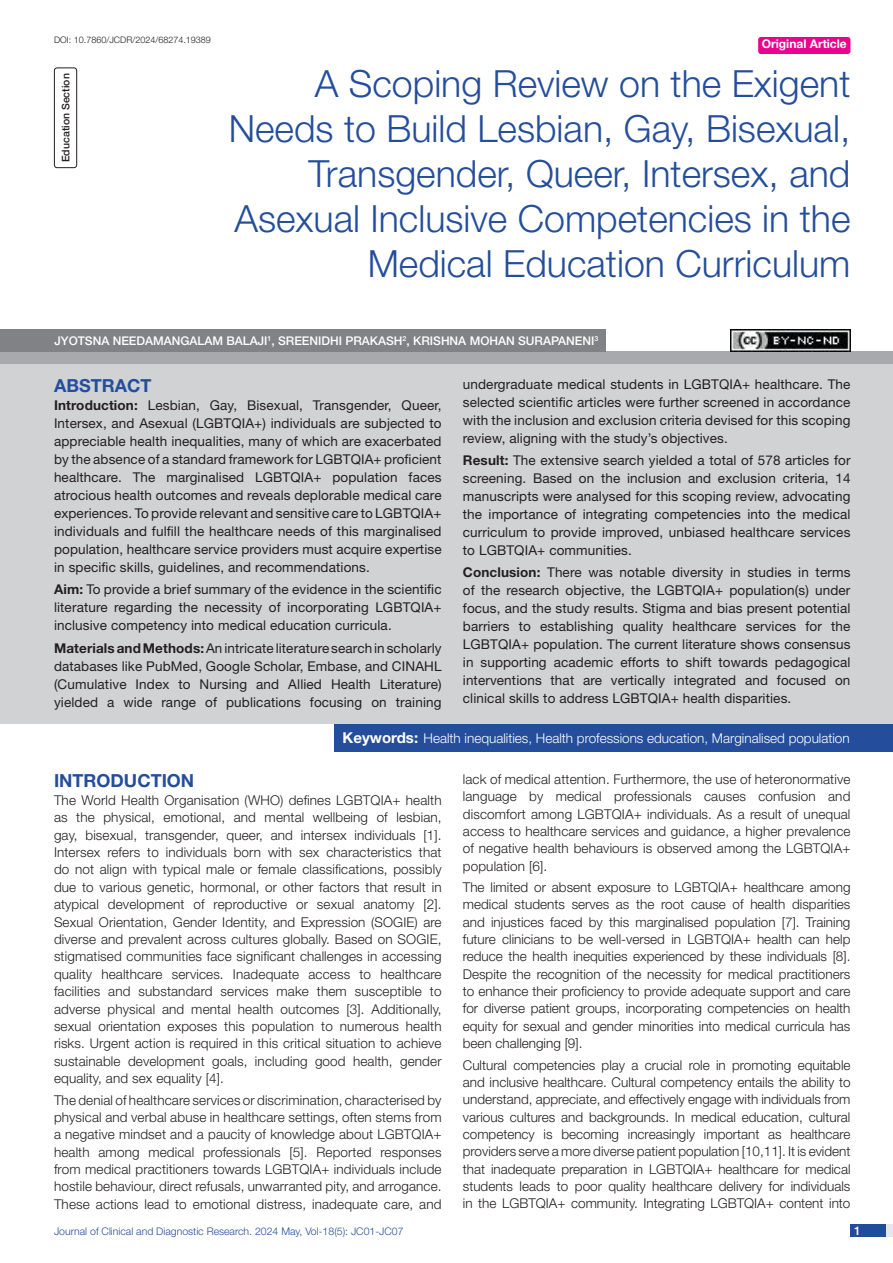
<style>
.page{position:relative;width:893px;height:1263px;background:#fff}
.page>*{position:absolute;margin:0;border:0;box-sizing:border-box;transform-origin:0 0}
.t1{font:300 37.5px/45px "Helvetica Neue";color:#244e9b;text-align:right}
.Heading{font:700 18px "Helvetica Neue";color:#244e9b}
.Abstract_head{font:700 18px "Helvetica Neue";color:#244e9b}
.Body_text{font:300 13.5px/17.4px "Helvetica Neue";letter-spacing:.01em;color:#231f20;text-align:justify}
.Abstract_Text{font:13.5px/18px "Helvetica Neue";letter-spacing:.01em;color:#231f20;text-align:justify}
.Key_words{font:300 13.5px "Helvetica Neue";color:#fff}
.Author{font:500 12px "Helvetica Neue";color:#fff}
.t2{font:700 12px "Helvetica Neue";color:#fff}
.t3{font:300 10.5px "Helvetica Neue";color:#244e9b}
.section{font:500 10.5px "Helvetica Neue";color:#231f20}
.DOI{font:300 9px "Helvetica Neue";color:#231f20}
.s1{font-weight:700}
.s2{font-weight:700;font-size:15px}
</style>
<div class="page">
<div style="left:850px;top:1224px;width:43px;height:13px;background:#e6e7e9"></div>
<div style="left:850px;top:1224px;width:35px;height:13px;background:#214c99"></div>
<div style="left:54px;top:68px;width:23px;height:100px;border:1px solid #231f20;border-radius:3px"></div>
<div style="left:758px;top:37px;width:92px;height:17px;background:#ed028c;border-radius:3px"></div>
<div style="left:0;top:352px;width:893px;height:12px;background:#a8a9ad"></div>
<div style="left:0;top:329px;width:605px;height:23px;background:#808285"></div>
<div style="left:0;top:364px;width:893px;height:360px;background:#d1d2d4"></div>
<div style="left:334px;top:723px;width:559px;height:28px;background:#244e9b"></div>
<img style="left:730px;top:329px;width:120px;height:23px">
<p class="DOI" style="left:54px;top:35px;width:158px">DOI: 10.7860/JCDR/2024/68274.19389</p>
<p class="section" style="left:60px;top:162px;width:90px;rotate:-90deg">EDUCATION SECTION</p>
<p class="t1" style="left:229px;top:60px;width:623px">A Scoping Review on the Exigent Needs to Build Lesbian, Gay, Bisexual, Transgender, Queer, Intersex, and Asexual Inclusive Competencies in the Medical Education Curriculum</p>
<p class="t2" style="left:762px;top:37px;width:87px">Original Article</p>
<p class="Author" style="left:54px;top:334px;width:67px">JYOTSNA NEE</p>
<p class="Author" style="left:136px;top:334px;width:463px">DAMANGALAM BALAJ I<sup>1</sup>, SREENIDHI PRAKASH<sup>2</sup>, KRISHNA MOHAN SURAPANENI<sup>3</sup></p>
<p class="Abstract_head" style="left:54px;top:374px;width:99px">ABSTRACT</p>
<p class="Abstract_Text" style="left:54px;top:396px;width:389px"><span class="s1">Introduction:</span> Lesbian, Gay, Bisexual, Transgender, Queer, Intersex, and Asexual (LGBTQIA+) individuals are subjected to appreciable health inequalities, many of which are exacerbated by the absence of a standard framework for LGBTQIA+ proficient healthcare. The marginalised LGBTQIA+ population faces atrocious health outcomes and reveals deplorable medical care experiences. To provide relevant and sensitive care to LGBTQIA+ individuals and fulfill the healthcare needs of this marginalised population, healthcare service providers must acquire expertise in specific skills, guidelines, and recommendations.</p>
<p class="Abstract_Text" style="left:54px;top:580px;width:389px"><span class="s1">Aim:</span> To provide a brief summary of the evidence in the scientific literature regarding the necessity of incorporating LGBTQIA+ inclusive competency into medical education curricula.</p>
<p class="Abstract_Text" style="left:54px;top:638px;width:389px"><span class="s1">Materials and Methods:</span> An intricate literature search in scholarly databases like PubMed, Google Scholar, Embase, and CINAHL (Cumulative Index to Nursing and Allied Health Literature) yielded a wide range of publications focusing on training</p>
<p class="Abstract_Text" style="left:463px;top:375px;width:389px">undergraduate medical students in LGBTQIA+ healthcare. The selected scientific articles were further screened in accordance with the inclusion and exclusion criteria devised for this scoping review, aligning with the study’s objectives.</p>
<p class="Abstract_Text" style="left:463px;top:451px;width:389px"><span class="s1">Result:</span> The extensive search yielded a total of 578 articles for screening. Based on the inclusion and exclusion criteria, 14 manuscripts were analysed for this scoping review, advocating the importance of integrating competencies into the medical curriculum to provide improved, unbiased healthcare services to LGBTQIA+ communities.</p>
<p class="Abstract_Text" style="left:463px;top:563px;width:389px"><span class="s1">Conclusion:</span> There was notable diversity in studies in terms of the research objective, the LGBTQIA+ population(s) under focus, and the study results. Stigma and bias present potential barriers to establishing quality healthcare services for the LGBTQIA+ population. The current literature shows consensus in supporting academic efforts to shift towards pedagogical interventions that are vertically integrated and focused on clinical skills to address LGBTQIA+ health disparities.</p>
<p class="Key_words" style="left:343px;top:730px;width:509px"><span class="s2">Keywords:</span> Health inequalities, Health professions education, Marginalised population</p>
<p class="Heading" style="left:54px;top:770px;width:142px">INTRODUCTION</p>
<p class="Body_text" style="left:54px;top:791px;width:389px">The World Health Organisation (WHO) defines LGBTQIA+ health as the physical, emotional, and mental wellbeing of lesbian, gay, bisexual, transgender, queer, and intersex individuals [1].<br>Intersex refers to individuals born with sex characteristics that do not align with typical male or female classifications, possibly due to various genetic, hormonal, or other factors that result in atypical development of reproductive or sexual anatomy [2].<br>Sexual Orientation, Gender Identity, and Expression (SOGIE) are diverse and prevalent across cultures globally. Based on SOGIE, stigmatised communities face significant challenges in accessing quality healthcare services. Inadequate access to healthcare facilities and substandard services make them susceptible to adverse physical and mental health outcomes [3]. Additionally, sexual orientation exposes this population to numerous health risks. Urgent action is required in this critical situation to achieve sustainable development goals, including good health, gender equality, and sex equality [4].</p>
<p class="Body_text" style="left:54px;top:1091px;width:389px">The denial of healthcare services or discrimination, characterised by physical and verbal abuse in healthcare settings, often stems from a negative mindset and a paucity of knowledge about LGBTQIA+ health among medical professionals [5]. Reported responses from medical practitioners towards LGBTQIA+ individuals include hostile behaviour, direct refusals, unwarranted pity, and arrogance.<br>These actions lead to emotional distress, inadequate care, and</p>
<p class="Body_text" style="left:463px;top:770px;width:389px">lack of medical attention. Furthermore, the use of heteronormative language by medical professionals causes confusion and discomfort among LGBTQIA+ individuals. As a result of unequal access to healthcare services and guidance, a higher prevalence of negative health behaviours is observed among the LGBTQIA+ population [6].</p>
<p class="Body_text" style="left:463px;top:878px;width:389px">The limited or absent exposure to LGBTQIA+ healthcare among medical students serves as the root cause of health disparities and injustices faced by this marginalised population [7]. Training future clinicians to be well-versed in LGBTQIA+ health can help reduce the health inequities experienced by these individuals [8].<br>Despite the recognition of the necessity for medical practitioners to enhance their proficiency to provide adequate support and care for diverse patient groups, incorporating competencies on health equity for sexual and gender minorities into medical curricula has been challenging [9].</p>
<p class="Body_text" style="left:463px;top:1056px;width:389px">Cultural competencies play a crucial role in promoting equitable and inclusive healthcare. Cultural competency entails the ability to understand, appreciate, and effectively engage with individuals from various cultures and backgrounds. In medical education, cultural competency is becoming increasingly important as healthcare providers serve a more diverse patient population [10,11]. It is evident that inadequate preparation in LGBTQIA+ healthcare for medical students leads to poor quality healthcare delivery for individuals in the LGBTQIA+ community. Integrating LGBTQIA+ content into</p>
<p class="t3" style="left:54px;top:1225px;width:351px">Journal of Clinical and Diagnostic Research. 2024 May, Vol-18(5): JC01-JC07</p>
<p class="Author" style="left:854px;top:1223px;width:8px">1</p>
</div>
